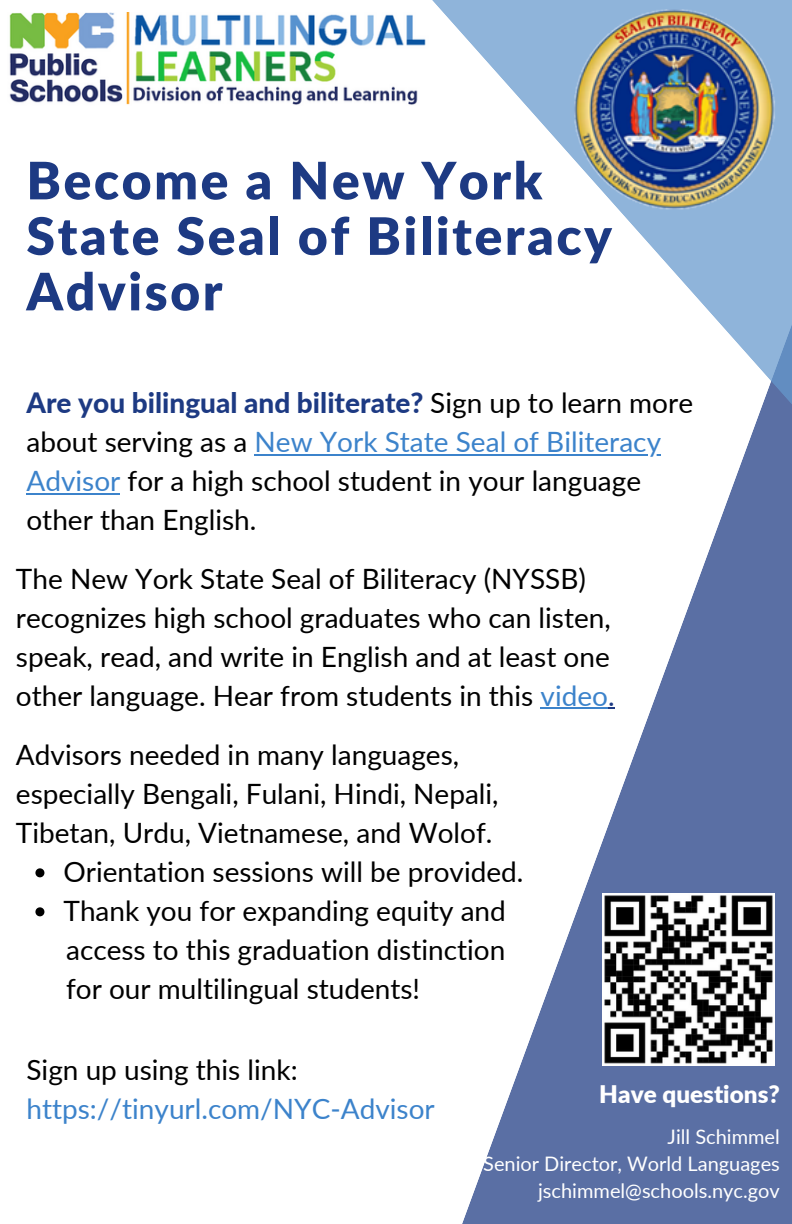
<style>
.page{position:relative;width:792px;height:1224px;background:#fff}
.page>*{position:absolute;margin:0;border:0;box-sizing:border-box;transform-origin:0 0}
.t1{font:900 51.6px/55.6px "Lato";letter-spacing:.05em;color:#1d3a83}
.t2{font:28px/39px "Lato";color:#000}
.t3{font:28px/39px "Lato";color:#3c83cb}
.t4{font:900 24.2px "Lato";color:#fff}
.t5{font:20px "Lato";color:#fff}
.s1{font-weight:800;color:#1d3a83}
.s2{color:#3c83cb}
.s3{color:#1d3a83}
.s4{color:#000}
</style>
<div class="page">
<svg style="left:462px;top:469px;width:330px;height:755px;fill:#5a6fa4"></svg>
<svg style="left:430px;top:0;width:362px;height:469px"></svg>
<img style="left:9px;top:12px;width:417px;height:93px">
<img style="left:602px;top:893px;width:173px;height:173px">
<img style="left:534px;top:5px;width:258px;height:210px">
<hr style="left:255px;top:454px;width:406px;height:1px;background:#3c83cb">
<hr style="left:26px;top:493px;width:94px;height:1px;background:#3c83cb">
<svg style="left:35px;top:868px;width:9px;height:9px"></svg>
<svg style="left:35px;top:907px;width:9px;height:9px"></svg>
<hr style="left:541px;top:708px;width:67px;height:1px;background:#3c83cb">
<p class="t1" style="left:26px;top:152px;width:587px">Become a New York<br>State Seal of Biliteracy<br>Advisor</p>
<h2 class="t2" style="left:26px;top:383px;width:668px"><span class="s1">Are you bilingual and biliterate?</span> Sign up to learn more about serving as a <span class="s2">New York State Seal of Biliteracy</span></h2>
<h2 class="t2" style="left:26px;top:461px;width:616px"><span class="s2">Advisor</span> for a high school student in your language other than English.</h2>
<p class="t2" style="left:16px;top:559px;width:600px">The New York State Seal of Biliteracy (NYSSB) recognizes high school graduates who can listen, speak, read, and write in English and at least one other language. Hear from students in this <span class="s2">video</span><span class="s3">.</span></p>
<p class="t2" style="left:16px;top:735px;width:484px">Advisors needed in many languages, especially Bengali, Fulani, Hindi, Nepali,<br>Tibetan, Urdu, Vietnamese, and Wolof.</p>
<p class="t2" style="left:64px;top:852px;width:461px">Orientation sessions will be provided.</p>
<h2 class="t2" style="left:64px;top:891px;width:444px">Thank you for expanding equity and</h2>
<h2 class="t2" style="left:66px;top:930px;width:441px">access to this graduation distinction for our multilingual students!</h2>
<h2 class="t3" style="left:26px;top:1049px;width:410px"><span class="s4">Sign up using this link: </span>https://tinyurl.com/NYC-Advisor</h2>
<h3 class="t4" style="left:599px;top:1079px;width:182px">Have questions?</h3>
<p class="t5" style="left:668px;top:1124px;width:114px">Jill Schimmel</p>
<p class="t5" style="left:483px;top:1151px;width:298px">Senior Director, World Languages</p>
<p class="t5" style="left:538px;top:1178px;width:243px">jschimmel@schools.nyc.gov</p>
</div>
